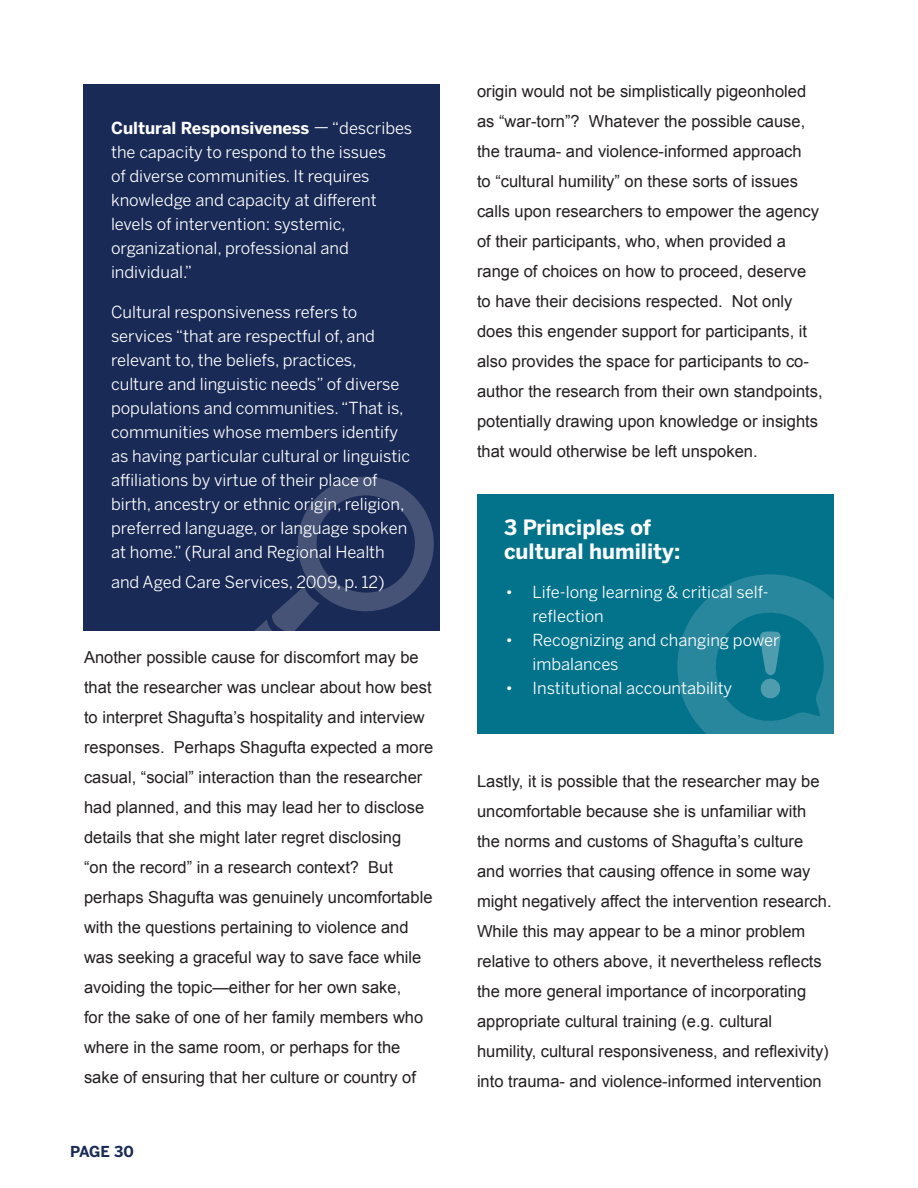
<style>
.page{position:relative;width:918px;height:1188px;background:#fff}
.page>*{position:absolute;margin:0;border:0;box-sizing:border-box;transform-origin:0 0}
.t1{font:700 21px/24px "Benton Sans";color:#fff}
.t2{font:16.5px/30px "Arial";color:#231f20}
.t3{font:16.5px/24px "Benton Sans";color:#fff}
.t4{font:700 15px "Benton Sans";letter-spacing:-.02em;color:#1a2b57}
.s1{font-weight:700}
</style>
<div class="page">
<div style="left:477px;top:495px;width:357px;height:239px;background:#03738c"></div>
<svg style="left:677px;top:574px;width:157px;height:160px"></svg>
<div style="left:760px;top:679px;width:20px;height:19px;background:#4e9cae;border-radius:50%"></div>
<div style="left:83px;top:84px;width:357px;height:547px;background:#1a2a56"></div>
<svg style="left:254px;top:476px;width:180px;height:155px"></svg>
<p class="t3" style="left:111px;top:116px;width:303px"><span class="s1">Cultural Responsiveness</span> — “describes the capacity to respond to the issues<br>of diverse communities. It requires knowledge and capacity at different levels of intervention: systemic, organizational, professional and individual.”</p>
<p class="t3" style="left:111px;top:300px;width:301px">Cultural responsiveness refers to services “that are respectful of, and relevant to, the beliefs, practices, culture and linguistic needs” of diverse populations and communities. “That is, communities whose members identify as having particular cultural or linguistic affiliations by virtue of their place of birth, ancestry or ethnic origin, religion, preferred language, or language spoken at home.” (Rural and Regional Health</p>
<p class="t3" style="left:111px;top:570px;width:275px">and Aged Care Services, 2009, p. 12)</p>
<p class="t2" style="left:84px;top:643px;width:351px">Another possible cause for discomfort may be that the researcher was unclear about how best to interpret Shagufta’s hospitality and interview responses. Perhaps Shagufta expected a more casual, “social” interaction than the researcher had planned, and this may lead her to disclose details that she might later regret disclosing<br>“on the record” in a research context? But perhaps Shagufta was genuinely uncomfortable with the questions pertaining to violence and was seeking a graceful way to save face while avoiding the topic—either for her own sake,<br>for the sake of one of her family members who where in the same room, or perhaps for the sake of ensuring that her culture or country of</p>
<p class="t4" style="left:70px;top:1142px;width:65px">PAGE 30</p>
<p class="t2" style="left:477px;top:76px;width:347px">origin would not be simplistically pigeonholed as “war-torn”? Whatever the possible cause, the trauma- and violence-informed approach<br>to “cultural humility” on these sorts of issues calls upon researchers to empower the agency of their participants, who, when provided a range of choices on how to proceed, deserve to have their decisions respected. Not only does this engender support for participants, it also provides the space for participants to co&shy;author the research from their own standpoints, potentially drawing upon knowledge or insights that would otherwise be left unspoken.</p>
<p class="t1" style="left:504px;top:516px;width:178px">3 Principles of cultural humility:</p>
<p class="t3" style="left:532px;top:580px;width:238px;text-indent:-27px">• Life-long learning &amp; critical self&shy;reflection</p>
<p class="t3" style="left:532px;top:628px;width:249px;text-indent:-27px">• Recognizing and changing power imbalances</p>
<p class="t3" style="left:506px;top:676px;width:228px">• Institutional accountability</p>
<p class="t2" style="left:477px;top:766px;width:356px">Lastly, it is possible that the researcher may be uncomfortable because she is unfamiliar with the norms and customs of Shagufta’s culture and worries that causing offence in some way might negatively affect the intervention research.<br>While this may appear to be a minor problem relative to others above, it nevertheless reflects the more general importance of incorporating appropriate cultural training (e.g. cultural humility, cultural responsiveness, and reflexivity) into trauma- and violence-informed intervention</p>
</div>
